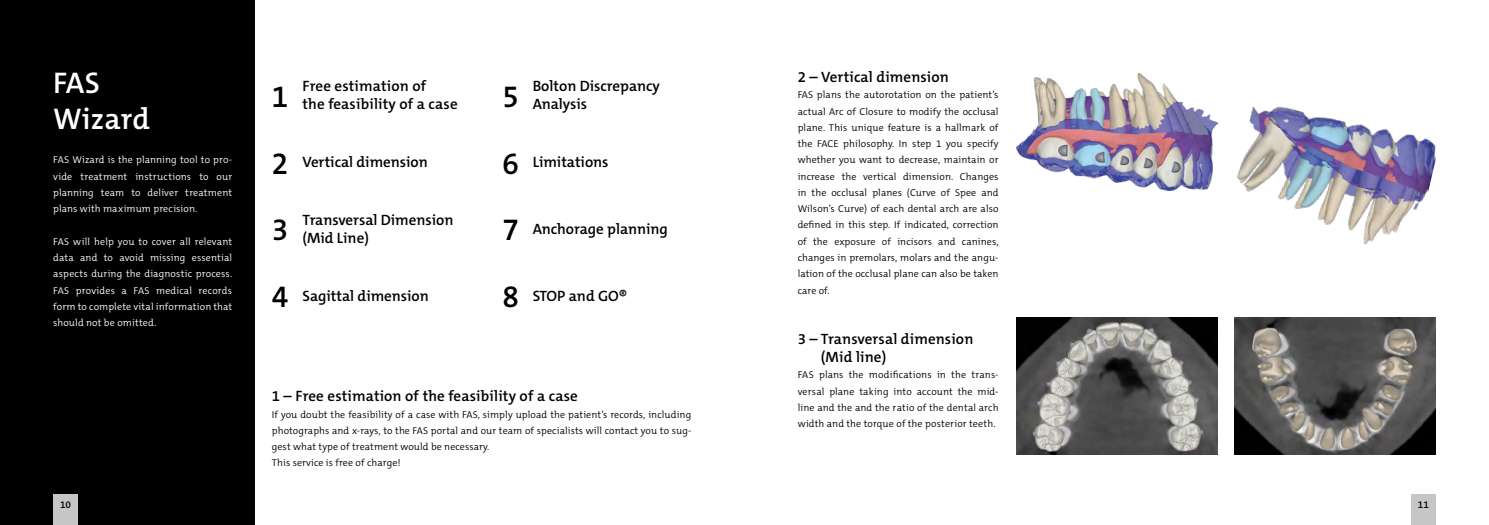
<style>
.page{position:relative;width:1489px;height:525px;background:#fff}
.page>*{position:absolute;margin:0;border:0;box-sizing:border-box;transform-origin:0 0}
.t1{font:600 30px/36px "The Mix C5";letter-spacing:.005em;color:#fff}
.t2{font:600 30px "The Mix C5";color:#000}
.t3{font:600 15px/18px "The Mix C5";color:#000}
.t4{font:300 10px/16.2px "The Mix C5";letter-spacing:.01em;color:#000;text-align:justify}
.t5{font:300 10px/16.2px "The Mix C5";letter-spacing:.01em;color:#fff;text-align:justify}
.t6{font:600 10px "The Mix C5";color:#000}
.s1{font-size:30px}
</style>
<div class="page">
<div style="left:0;top:0;width:254px;height:524px;background:#000"></div>
<img style="left:1016px;top:317px;width:201px;height:137px">
<img style="left:1234px;top:317px;width:201px;height:137px">
<img style="left:1016px;top:73px;width:201px;height:117px">
<img style="left:1236px;top:106px;width:200px;height:139px">
<div style="left:53px;top:494px;width:25px;height:30px;background:#c6c6c6"></div>
<div style="left:1410px;top:494px;width:25px;height:30px;background:#c6c6c6"></div>
<h1 class="t1" style="left:53px;top:65px;width:98px">FAS<br>Wizard</h1>
<p class="t5" style="left:53px;top:152px;width:180px">FAS Wizard is the planning tool to pro&shy;vide treatment instructions to our planning team to deliver treatment plans with maximum precision.</p>
<p class="t5" style="left:53px;top:233px;width:180px">FAS will help you to cover all relevant data and to avoid missing essential aspects during the diagnostic process.<br>FAS provides a FAS medical records form to complete vital information that should not be omitted.</p>
<h1 class="t2" style="left:272px;top:77px;width:18px">1</h1>
<h2 class="t3" style="left:302px;top:77px;width:157px">Free estimation of<br>the feasibility of a case</h2>
<h2 class="t3" style="left:532px;top:77px;width:129px">Bolton Discrepancy<br>Analysis</h2>
<h1 class="t2" style="left:502px;top:77px;width:18px">5</h1>
<h2 class="t3" style="left:272px;top:153px;width:157px"><span class="s1">2</span> Vertical dimension</h2>
<h2 class="t3" style="left:532px;top:153px;width:77px">Limitations</h2>
<h1 class="t2" style="left:502px;top:144px;width:18px">6</h1>
<h1 class="t2" style="left:272px;top:211px;width:18px">3</h1>
<h2 class="t3" style="left:302px;top:210px;width:152px">Transversal Dimension (Mid Line)</h2>
<h2 class="t3" style="left:532px;top:219px;width:137px">Anchorage planning</h2>
<h1 class="t2" style="left:502px;top:211px;width:18px">7</h1>
<h2 class="t3" style="left:272px;top:286px;width:158px"><span class="s1">4</span> Sagittal dimension</h2>
<h2 class="t3" style="left:502px;top:286px;width:126px"><span class="s1">8</span> STOP and GO®</h2>
<h2 class="t3" style="left:272px;top:387px;width:307px">1 – Free estimation of the feasibility of a case</h2>
<p class="t4" style="left:272px;top:406px;width:421px;text-align:left">If you doubt the feasibility of a case with FAS, simply upload the patient’s records, including photographs and x-rays, to the FAS portal and our team of specialists will contact you to sug&shy;gest what type of treatment would be necessary.<br>This service is free of charge!</p>
<h2 class="t3" style="left:797px;top:68px;width:153px">2 – Vertical dimension</h2>
<p class="t4" style="left:797px;top:87px;width:202px">FAS plans the autorotation on the patient’s actual Arc of Closure to modify the occlusal plane. This unique feature is a hallmark of the FACE philosophy. In step 1 you specify whether you want to decrease, maintain or increase the vertical dimension. Changes in the occlusal planes (Curve of Spee and Wilson’s Curve) of each dental arch are also defined in this step. If indicated, correction of the exposure of incisors and canines, changes in premolars, molars and the angu&shy;lation of the occlusal plane can also be taken care of.</p>
<h2 class="t3" style="left:820px;top:330px;width:154px;text-indent:-23px">3 – Transversal dimension (Mid line)</h2>
<p class="t4" style="left:797px;top:367px;width:202px">FAS plans the modifications in the trans&shy;versal plane taking into account the mid&shy;line and the and the ratio of the dental arch width and the torque of the posterior teeth.</p>
<p class="t6" style="left:60px;top:497px;width:13px">10</p>
<p class="t6" style="left:1417px;top:497px;width:13px">11</p>
</div>
